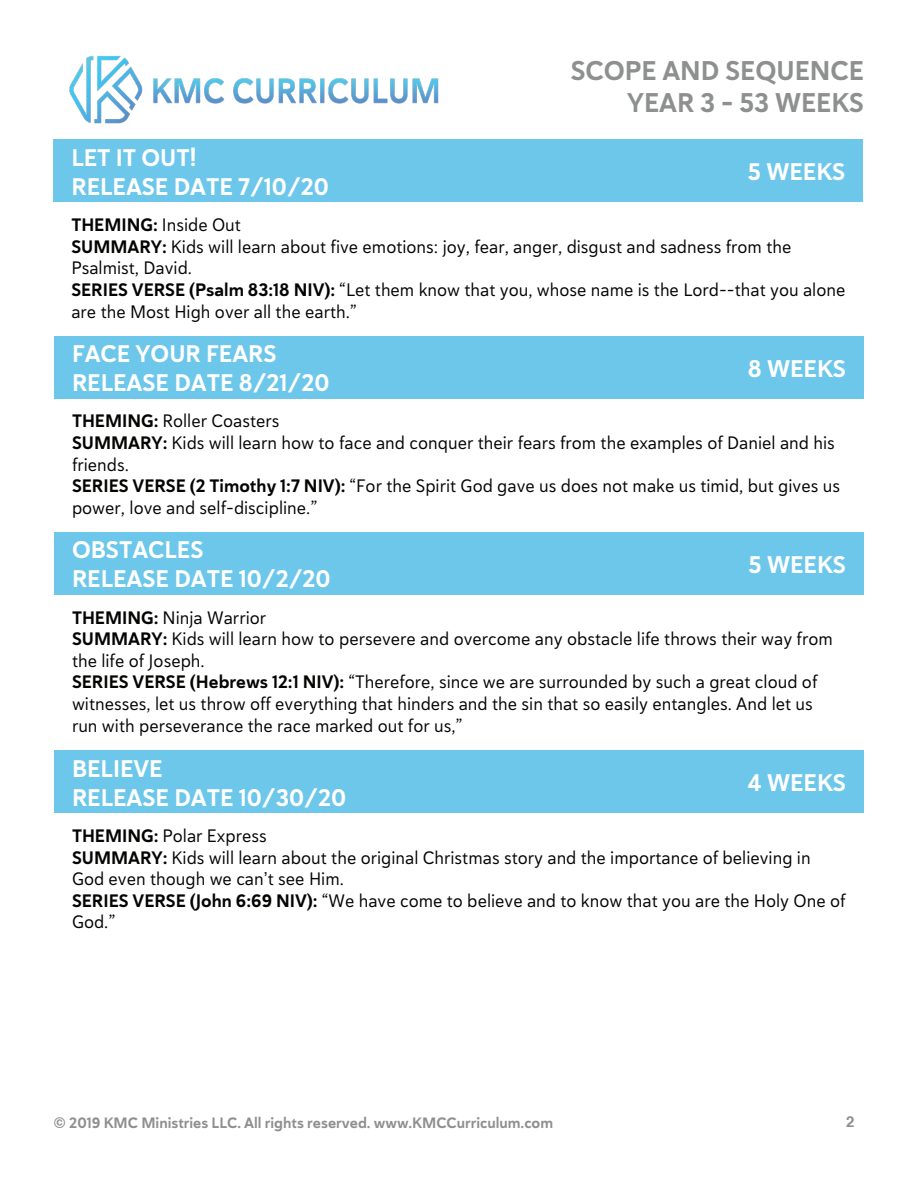
<style>
.page{position:relative;width:918px;height:1188px;background:#fff}
.page>*{position:absolute;margin:0;border:0;box-sizing:border-box;transform-origin:0 0}
.t1{font:700 27px/32.4px "Haboro Sans Norm";color:#8e8f8f;text-align:right}
.t2{font:700 24px "Haboro Sans Norm";color:#fff}
.t3{font:18px/21.6px "Haboro Sans Norm";color:#040503}
.t4{font:700 15px "Haboro Sans Norm";color:#8e8f8f}
.t5{font:700 15px "Helvetica";color:#8e8f8f}
.s1{font-weight:700}
.s2{font-family:"Arial"}
.s3{font-family:"Helvetica"}
</style>
<div class="page">
<img style="left:54px;top:56px;width:396px;height:84px">
<div style="left:53px;top:140px;width:810px;height:62px;background:#6dc7ea"></div>
<div style="left:54px;top:336px;width:810px;height:62px;background:#6dc7ea"></div>
<div style="left:54px;top:532px;width:810px;height:62px;background:#6dc7ea"></div>
<div style="left:54px;top:751px;width:810px;height:62px;background:#6dc7ea"></div>
<p class="t2" style="left:71px;top:142px;width:127px">LET IT OUT!</p>
<p class="t2" style="left:71px;top:171px;width:259px">RELEASE DATE 7/10/20</p>
<h1 class="t1" style="left:571px;top:53px;width:295px">SCOPE AND SEQUENCE<br>YEAR 3 - 53 WEEKS</h1>
<p class="t2" style="left:748px;top:157px;width:99px">5 WEEKS</p>
<p class="t3" style="left:71px;top:214px;width:171px"><span class="s1">THEMING:</span> Inside Out</p>
<p class="t3" style="left:71px;top:235px;width:722px"><span class="s1">SUMMARY:</span> Kids will learn about five emotions: joy, fear, anger, disgust and sadness from the<br>Psalmist, David.</p>
<p class="t3" style="left:71px;top:279px;width:775px"><span class="s1">SERIES VERSE (Psalm 83:18 NIV):</span> “Let them know that you, whose name is the Lord--that you alone are the Most High over all the earth.”</p>
<p class="t2" style="left:72px;top:338px;width:206px">FACE YOUR FEARS</p>
<p class="t2" style="left:72px;top:367px;width:259px">RELEASE DATE 8/21/20</p>
<p class="t2" style="left:748px;top:353px;width:100px">8 WEEKS</p>
<p class="t3" style="left:72px;top:410px;width:209px"><span class="s1">THEMING:</span> Roller Coasters</p>
<p class="t3" style="left:72px;top:432px;width:764px"><span class="s1">SUMMARY:</span> Kids will learn how to face and conquer their fears from the examples of Daniel and his friends.</p>
<p class="t3" style="left:72px;top:475px;width:770px"><span class="s1">SERIES VERSE (2 Timothy 1:7 NIV):</span> “For the Spirit God gave us does not make us timid, but gives us power, love and self-discipline.”</p>
<p class="t2" style="left:72px;top:535px;width:133px">OBSTACLES</p>
<p class="t2" style="left:72px;top:563px;width:260px">RELEASE DATE 10/2/20</p>
<p class="t2" style="left:749px;top:549px;width:99px">5 WEEKS</p>
<p class="t3" style="left:72px;top:606px;width:196px"><span class="s1">THEMING:</span> Ninja Warrior</p>
<p class="t3" style="left:72px;top:628px;width:762px"><span class="s1">SUMMARY:</span> Kids will learn how to persevere and overcome any obstacle life throws their way from the life of Joseph.</p>
<p class="t3" style="left:72px;top:671px;width:747px"><span class="s1">SERIES VERSE (Hebrews 12:1 NIV):</span> “Therefore, since we are surrounded by such a great cloud of witnesses, let us throw off everything that hinders and the sin that so easily entangles. And let us run with perseverance the race marked out for us,”</p>
<p class="t2" style="left:72px;top:753px;width:92px">BELIEVE</p>
<p class="t2" style="left:72px;top:782px;width:276px">RELEASE DATE 10/30/20</p>
<p class="t2" style="left:748px;top:767px;width:100px">4 WEEKS</p>
<p class="t3" style="left:72px;top:825px;width:196px"><span class="s1">THEMING:</span> Polar Express</p>
<p class="t3" style="left:72px;top:846px;width:740px"><span class="s1">SUMMARY:</span> Kids will learn about the original Christmas story and the importance of believing in<br>God even though we can<span class="s2">’</span>t see Him.</p>
<p class="t3" style="left:72px;top:889px;width:775px"><span class="s1">SERIES VERSE (John 6:69 NIV):</span> “We have come to believe and to know that you are the Holy One of<br>God.”</p>
<p class="t4" style="left:54px;top:1113px;width:501px"><span class="s3">©</span> 2019 KMC Ministries LLC. All rights reserved. www.KMCCurriculum.com</p>
<p class="t5" style="left:846px;top:1110px;width:10px">2</p>
</div>
